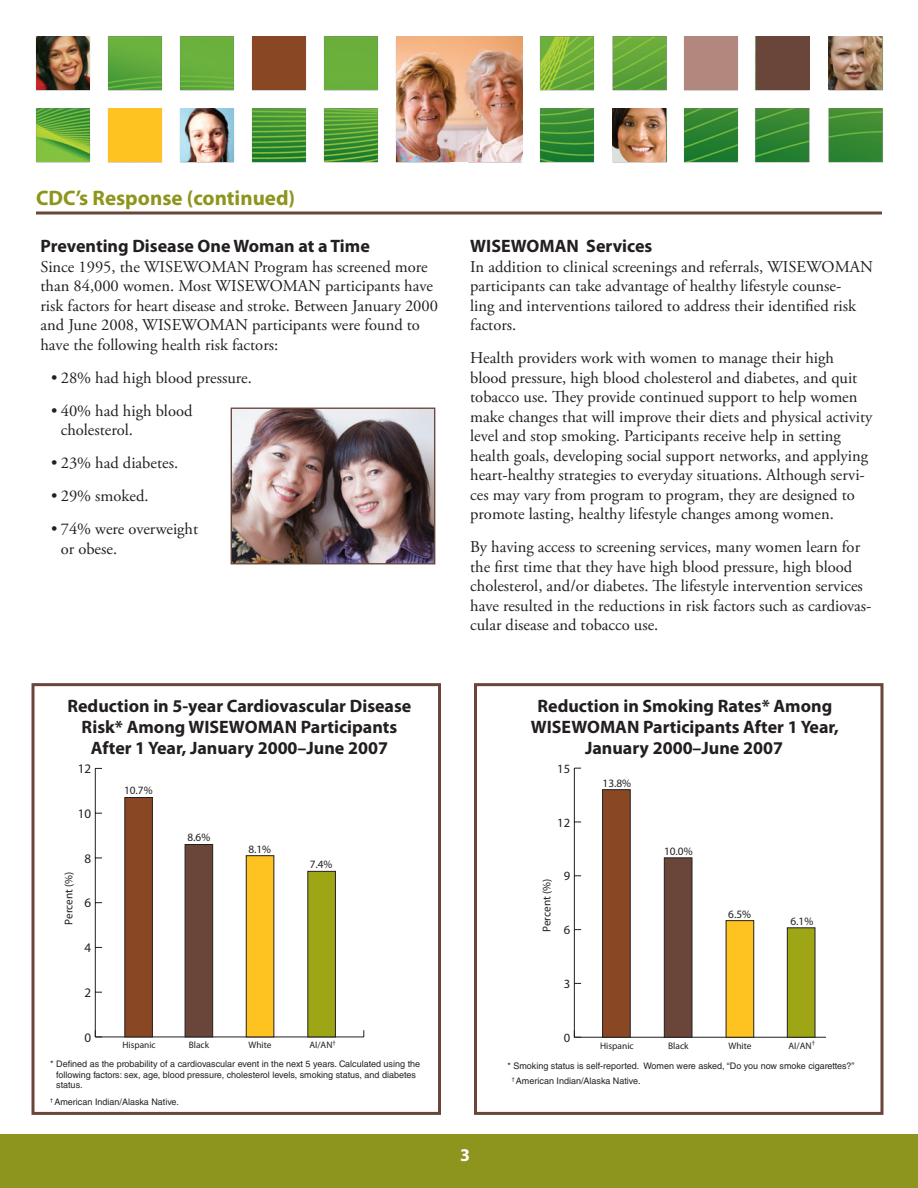
<style>
.page{position:relative;width:918px;height:1188px;background:#fff}
.page>*{position:absolute;margin:0;border:0;box-sizing:border-box;transform-origin:0 0}
.H1_Header{font:700 21px "Myriad Pro";color:#8d951d}
.T1_Section_Title_Hea{font:700 18px/21px "Myriad Pro";color:#231f20;text-align:center}
.H2_Header{font:700 18px "Myriad Pro";color:#231f20}
.T1_Section_Title_Hea-2{font:700 18px "Myriad Pro";color:#fff}
.B1_Body_Copy{font:16.5px/19.5px "Adobe Garamond Pro";color:#231f20}
.Bullet_List{font:16.5px/19.5px "Adobe Garamond Pro";color:#231f20}
.t1{font:500 13.05px "Helvetica Neue";color:#231f20}
.t2{font:500 12.6px "Helvetica Neue";color:#231f20}
.t3{font:500 11.25px "Helvetica Neue";color:#231f20}
.t4{font:500 9.45px "Helvetica Neue";color:#231f20}
.t5{font:500 9.3px "Helvetica Neue";color:#231f20}
.Footnotes{font:9px/10.5px "Helvetica LT Std";color:#231f20}
</style>
<div class="page">
<img style="left:31px;top:36px;width:852px;height:1079px">
<div style="left:0;top:1134px;width:918px;height:54px;background:#8d951d"></div>
<div style="left:684px;top:36px;width:54px;height:54px;background:#b2877d"></div>
<div style="left:756px;top:36px;width:54px;height:54px;background:#6a4539"></div>
<div style="left:108px;top:108px;width:54px;height:54px;background:#fec221"></div>
<div style="left:252px;top:36px;width:54px;height:54px;background:#894823"></div>
<img style="left:396px;top:36px;width:126px;height:126px">
<img style="left:36px;top:36px;width:54px;height:54px">
<img style="left:180px;top:108px;width:54px;height:54px">
<img style="left:612px;top:108px;width:54px;height:54px">
<hr style="left:36px;top:212px;width:846px;height:2px;background:#6a4539">
<img style="left:828px;top:36px;width:54px;height:54px">
<hr style="left:574px;top:1037px;width:251px;height:1px;background:#231f20">
<hr style="left:574px;top:768px;width:1px;height:269px;background:#231f20">
<svg style="left:574px;top:1031px;width:7px;height:7px"></svg>
<div style="left:726px;top:920px;width:28px;height:118px;background:#fec221;border:1px solid #231f20"></div>
<div style="left:664px;top:857px;width:28px;height:181px;background:#6a4539;border:1px solid #231f20"></div>
<div style="left:602px;top:789px;width:29px;height:249px;background:#894823;border:1px solid #231f20"></div>
<div style="left:787px;top:927px;width:28px;height:111px;background:#9ea615;border:1px solid #231f20"></div>
<hr style="left:95px;top:1036px;width:269px;height:1px;background:#231f20">
<hr style="left:95px;top:768px;width:1px;height:269px;background:#231f20">
<svg style="left:95px;top:1030px;width:7px;height:7px"></svg>
<div style="left:185px;top:844px;width:28px;height:193px;background:#6a4539;border:1px solid #231f20"></div>
<div style="left:246px;top:855px;width:28px;height:182px;background:#fec221;border:1px solid #231f20"></div>
<div style="left:124px;top:797px;width:29px;height:240px;background:#894823;border:1px solid #231f20"></div>
<div style="left:307px;top:871px;width:29px;height:166px;background:#9ea615;border:1px solid #231f20"></div>
<img style="left:233px;top:410px;width:200px;height:152px">
<div style="left:231px;top:408px;width:204px;height:156px;border:1px solid #6a4539"></div>
<div style="left:474px;top:683px;width:410px;height:432px;border:3px solid #6a4539"></div>
<div style="left:32px;top:683px;width:409px;height:432px;border:3px solid #6a4539"></div>
<p class="H1_Header" style="left:36px;top:184px;width:261px">CDC’s Response (continued)</p>
<p class="H2_Header" style="left:40px;top:234px;width:331px">Preventing Disease One Woman at a Time</p>
<p class="B1_Body_Copy" style="left:40px;top:257px;width:399px">Since 1995, the WISEWOMAN Program has screened more than 84,000 women. Most WISEWOMAN participants have risk factors for heart disease and stroke. Between January 2000 and June 2008, WISEWOMAN participants were found to have the following health risk factors:</p>
<p class="Bullet_List" style="left:51px;top:368px;width:202px">• 28% had high blood pressure.</p>
<p class="Bullet_List" style="left:61px;top:401px;width:133px;text-indent:-9px">• 40% had high blood cholesterol.</p>
<p class="Bullet_List" style="left:51px;top:454px;width:128px">• 23% had diabetes.</p>
<p class="Bullet_List" style="left:51px;top:487px;width:99px">• 29% smoked.</p>
<p class="Bullet_List" style="left:61px;top:520px;width:139px;text-indent:-9px">• 74% were overweight or obese.</p>
<p class="H2_Header" style="left:470px;top:234px;width:184px">WISEWOMAN Services</p>
<p class="B1_Body_Copy" style="left:470px;top:257px;width:404px">In addition to clinical screenings and referrals, WISEWOMAN participants can take advantage of healthy lifestyle counse-<br>ling and interventions tailored to address their identified risk factors.</p>
<p class="B1_Body_Copy" style="left:470px;top:349px;width:404px">Health providers work with women to manage their high blood pressure, high blood cholesterol and diabetes, and quit tobacco use. They provide continued support to help women make changes that will improve their diets and physical activity level and stop smoking. Participants receive help in setting health goals, developing social support networks, and applying heart-healthy strategies to everyday situations. Although servi&shy;ces may vary from program to program, they are designed to promote lasting, healthy lifestyle changes among women.</p>
<p class="B1_Body_Copy" style="left:470px;top:538px;width:403px">By having access to screening services, many women learn for the first time that they have high blood pressure, high blood cholesterol, and/or diabetes. The lifestyle intervention services have resulted in the reductions in risk factors such as cardiovas&shy;cular disease and tobacco use.</p>
<p class="T1_Section_Title_Hea" style="left:67px;top:695px;width:345px">Reduction in 5-year Cardiovascular Disease<br>Risk* Among WISEWOMAN Participants<br>After 1 Year, January 2000–June 2007</p>
<p class="t1" style="left:78px;top:761px;width:15px">12</p>
<p class="t1" style="left:78px;top:805px;width:15px">10</p>
<p class="t3" style="left:62px;top:925px;width:55px;rotate:-90deg">Percent (%)</p>
<p class="t1" style="left:84px;top:850px;width:8px">8</p>
<p class="t1" style="left:84px;top:895px;width:8px">6</p>
<p class="t1" style="left:84px;top:940px;width:8px">4</p>
<p class="t1" style="left:84px;top:984px;width:8px">2</p>
<p class="t1" style="left:84px;top:1029px;width:8px">0</p>
<p class="t3" style="left:124px;top:783px;width:30px">10.7%</p>
<p class="t5" style="left:122px;top:1039px;width:35px">Hispanic</p>
<p class="t3" style="left:188px;top:831px;width:24px">8.6%</p>
<p class="t5" style="left:189px;top:1040px;width:22px">Black</p>
<p class="t3" style="left:248px;top:842px;width:24px">8.1%</p>
<p class="t3" style="left:310px;top:857px;width:24px">7.4%</p>
<p class="t5" style="left:248px;top:1040px;width:24px">White</p>
<p class="t5" style="left:309px;top:1039px;width:28px">AI/AN<sup>†</sup></p>
<p class="Footnotes" style="left:56px;top:1059px;width:365px;text-indent:-6px">* Defined as the probability of a cardiovascular event in the next 5 years. Calculated using the following factors: sex, age, blood pressure, cholesterol levels, smoking status, and diabetes status.</p>
<p class="Footnotes" style="left:50px;top:1097px;width:130px"><sup>†</sup> American Indian/Alaska Native.</p>
<p class="T1_Section_Title_Hea-2" style="left:460px;top:1143px;width:11px">3</p>
<p class="T1_Section_Title_Hea" style="left:531px;top:695px;width:310px">Reduction in Smoking Rates* Among<br>WISEWOMAN Participants After 1 Year,<br>January 2000–June 2007</p>
<p class="t2" style="left:557px;top:761px;width:14px">15</p>
<p class="t2" style="left:557px;top:815px;width:14px">12</p>
<p class="t3" style="left:540px;top:932px;width:55px;rotate:-90deg">Percent (%)</p>
<p class="t2" style="left:564px;top:869px;width:8px">9</p>
<p class="t2" style="left:564px;top:922px;width:8px">6</p>
<p class="t2" style="left:564px;top:976px;width:8px">3</p>
<p class="t2" style="left:564px;top:1030px;width:8px">0</p>
<p class="t3" style="left:603px;top:776px;width:30px">13.8%</p>
<p class="t4" style="left:600px;top:1040px;width:35px">Hispanic</p>
<p class="t3" style="left:664px;top:844px;width:30px">10.0%</p>
<p class="t4" style="left:668px;top:1040px;width:22px">Black</p>
<p class="t3" style="left:728px;top:907px;width:24px">6.5%</p>
<p class="t4" style="left:728px;top:1040px;width:25px">White</p>
<p class="t3" style="left:790px;top:914px;width:24px">6.1%</p>
<p class="t4" style="left:789px;top:1040px;width:28px">AI/AN<sup>†</sup></p>
<p class="Footnotes" style="left:512px;top:1058px;width:344px;line-height:15px;text-indent:-5px">* Smoking status is self-reported. Women were asked, “Do you now smoke cigarettes?” <sup>†</sup> American Indian/Alaska Native.</p>
</div>
